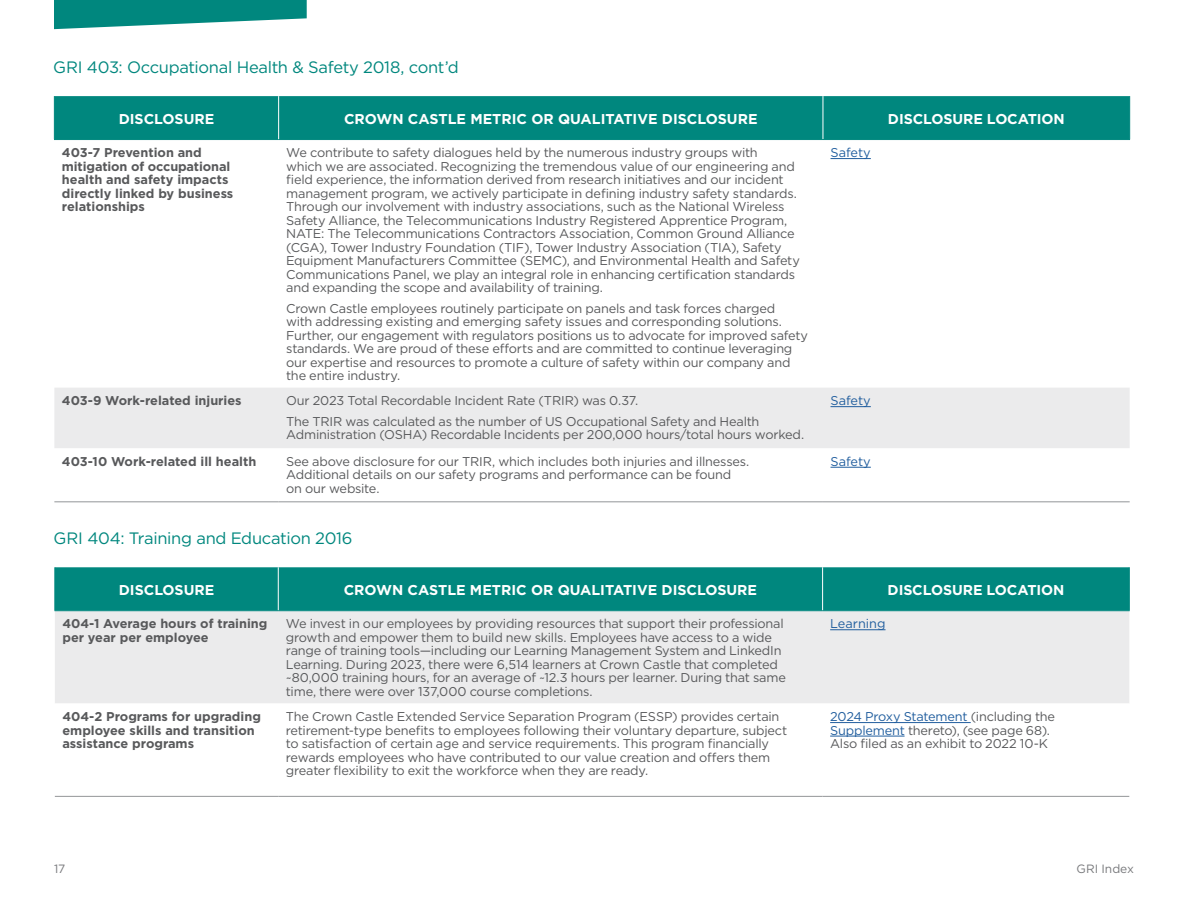
<style>
.page{position:relative;width:1188px;height:918px;background:#fff}
.page>*{position:absolute;margin:0;border:0;box-sizing:border-box;transform-origin:0 0}
.t1{font:16.5px "Gotham";letter-spacing:-.02em;color:#00877e}
.t2{font:700 14.25px "Gotham";color:#fff}
.t3{font:12.75px/13.5px "Gotham";letter-spacing:-.015em;color:#58595b}
.t4{font:700 12.75px/13.5px "Gotham";color:#58595b}
.t5{font:12.75px "Gotham";color:#215e9e}
.t6{font:12px "Gotham";color:#77787b}
.s1{color:#215e9e}
</style>
<div class="page">
<svg style="left:54px;top:0;width:253px;height:29px"></svg>
<div style="left:55px;top:96px;width:1074px;height:43px;background:#00877e"></div>
<div style="left:54px;top:388px;width:1076px;height:60px;background:#ebebec"></div>
<hr style="left:278px;top:96px;width:1px;height:43px;background:#fff">
<hr style="left:823px;top:96px;width:1px;height:43px;background:#fff">
<hr style="left:54px;top:139px;width:225px;height:1px;background:#00877e">
<hr style="left:279px;top:139px;width:544px;height:1px;background:#00877e">
<hr style="left:823px;top:139px;width:307px;height:1px;background:#00877e">
<hr style="left:54px;top:96px;width:1px;height:43px;background:#00877e">
<hr style="left:1129px;top:96px;width:1px;height:43px;background:#00877e">
<hr style="left:54px;top:501px;width:225px;height:1px;background:#939598">
<hr style="left:279px;top:501px;width:544px;height:1px;background:#939598">
<hr style="left:823px;top:501px;width:307px;height:1px;background:#939598">
<hr style="left:831px;top:158px;width:40px;height:1px;background:#215e9e">
<hr style="left:831px;top:406px;width:40px;height:1px;background:#215e9e">
<hr style="left:831px;top:467px;width:40px;height:1px;background:#215e9e">
<div style="left:55px;top:567px;width:1074px;height:43px;background:#00877e"></div>
<div style="left:55px;top:611px;width:1074px;height:92px;background:#ebebec"></div>
<svg style="left:55px;top:723px;width:1074px;height:73px"></svg>
<hr style="left:278px;top:567px;width:1px;height:43px;background:#fff">
<hr style="left:822px;top:567px;width:1px;height:43px;background:#fff">
<hr style="left:54px;top:610px;width:224px;height:1px;background:#00877e">
<hr style="left:278px;top:610px;width:545px;height:1px;background:#00877e">
<hr style="left:823px;top:610px;width:307px;height:1px;background:#00877e">
<hr style="left:54px;top:567px;width:1px;height:43px;background:#00877e">
<hr style="left:1129px;top:567px;width:1px;height:43px;background:#00877e">
<hr style="left:55px;top:796px;width:223px;height:1px;background:#939598">
<hr style="left:278px;top:796px;width:545px;height:1px;background:#939598">
<hr style="left:823px;top:796px;width:306px;height:1px;background:#939598">
<hr style="left:830px;top:629px;width:56px;height:1px;background:#215e9e">
<hr style="left:830px;top:722px;width:141px;height:1px;background:#215e9e">
<hr style="left:830px;top:736px;width:75px;height:1px;background:#215e9e">
<p class="t1" style="left:53px;top:56px;width:407px">GRI 403: Occupational Health &amp; Safety 2018, cont’d</p>
<p class="t2" style="left:119px;top:109px;width:97px">DISCLOSURE</p>
<p class="t2" style="left:344px;top:109px;width:415px">CROWN CASTLE METRIC OR QUALITATIVE DISCLOSURE</p>
<p class="t2" style="left:888px;top:109px;width:178px">DISCLOSURE LOCATION</p>
<p class="t4" style="left:62px;top:146px;width:173px">403-7 Prevention and mitigation of occupational health and safety impacts directly linked by business relationships</p>
<p class="t3" style="left:286px;top:146px;width:515px">We contribute to safety dialogues held by the numerous industry groups with<br>which we are associated. Recognizing the tremendous value of our engineering and field experience, the information derived from research initiatives and our incident management program, we actively participate in defining industry safety standards.<br>Through our involvement with industry associations, such as the National Wireless Safety Alliance, the Telecommunications Industry Registered Apprentice Program, NATE: The Telecommunications Contractors Association, Common Ground Alliance (CGA), Tower Industry Foundation (TIF), Tower Industry Association (TIA), Safety Equipment Manufacturers Committee (SEMC), and Environmental Health and Safety Communications Panel, we play an integral role in enhancing certification standards and expanding the scope and availability of training.</p>
<p class="t3" style="left:286px;top:301px;width:523px">Crown Castle employees routinely participate on panels and task forces charged<br>with addressing existing and emerging safety issues and corresponding solutions.<br>Further, our engagement with regulators positions us to advocate for improved safety standards. We are proud of these efforts and are committed to continue leveraging our expertise and resources to promote a culture of safety within our company and the entire industry.</p>
<p class="t5" style="left:831px;top:145px;width:42px">Safety</p>
<p class="t4" style="left:62px;top:394px;width:181px">403-9 Work-related injuries</p>
<p class="t3" style="left:286px;top:390px;width:475px;line-height:20.2px">Our 2023 Total Recordable Incident Rate (TRIR) was 0.37.<br>The TRIR was calculated as the number of US Occupational Safety and Health</p>
<p class="t3" style="left:286px;top:428px;width:519px">Administration (OSHA) Recordable Incidents per 200,000 hours/total hours worked.</p>
<p class="t5" style="left:831px;top:393px;width:42px">Safety</p>
<p class="t4" style="left:62px;top:455px;width:196px">403-10 Work-related ill health</p>
<p class="t3" style="left:286px;top:454px;width:465px">See above disclosure for our TRIR, which includes both injuries and illnesses.<br>Additional details on our safety programs and performance can be found on our website.</p>
<p class="t5" style="left:831px;top:453px;width:42px">Safety</p>
<p class="t1" style="left:54px;top:528px;width:300px">GRI 404: Training and Education 2016</p>
<p class="t2" style="left:119px;top:580px;width:97px">DISCLOSURE</p>
<p class="t2" style="left:344px;top:580px;width:415px">CROWN CASTLE METRIC OR QUALITATIVE DISCLOSURE</p>
<p class="t2" style="left:888px;top:581px;width:178px">DISCLOSURE LOCATION</p>
<p class="t4" style="left:62px;top:617px;width:207px">404-1 Average hours of training per year per employee</p>
<p class="t3" style="left:286px;top:617px;width:502px">We invest in our employees by providing resources that support their professional growth and empower them to build new skills. Employees have access to a wide range of training tools—including our Learning Management System and LinkedIn Learning. During 2023, there were 6,514 learners at Crown Castle that completed ~80,000 training hours, for an average of ~12.3 hours per learner. During that same time, there were over 137,000 course completions.</p>
<p class="t5" style="left:830px;top:616px;width:57px">Learning</p>
<p class="t4" style="left:62px;top:710px;width:200px">404-2 Programs for upgrading employee skills and transition assistance programs</p>
<p class="t3" style="left:286px;top:710px;width:503px">The Crown Castle Extended Service Separation Program (ESSP) provides certain retirement-type benefits to employees following their voluntary departure, subject to satisfaction of certain age and service requirements. This program financially rewards employees who have contributed to our value creation and offers them greater flexibility to exit the workforce when they are ready.</p>
<p class="t3" style="left:830px;top:710px;width:226px"><span class="s1">2024 Proxy Statement</span> (including the<br><span class="s1">Supplement</span> thereto), (see page 68).<br>Also filed as an exhibit to 2022 10-K</p>
<p class="t6" style="left:54px;top:861px;width:13px">17</p>
<p class="t6" style="left:1077px;top:861px;width:59px">GRI Index</p>
</div>
